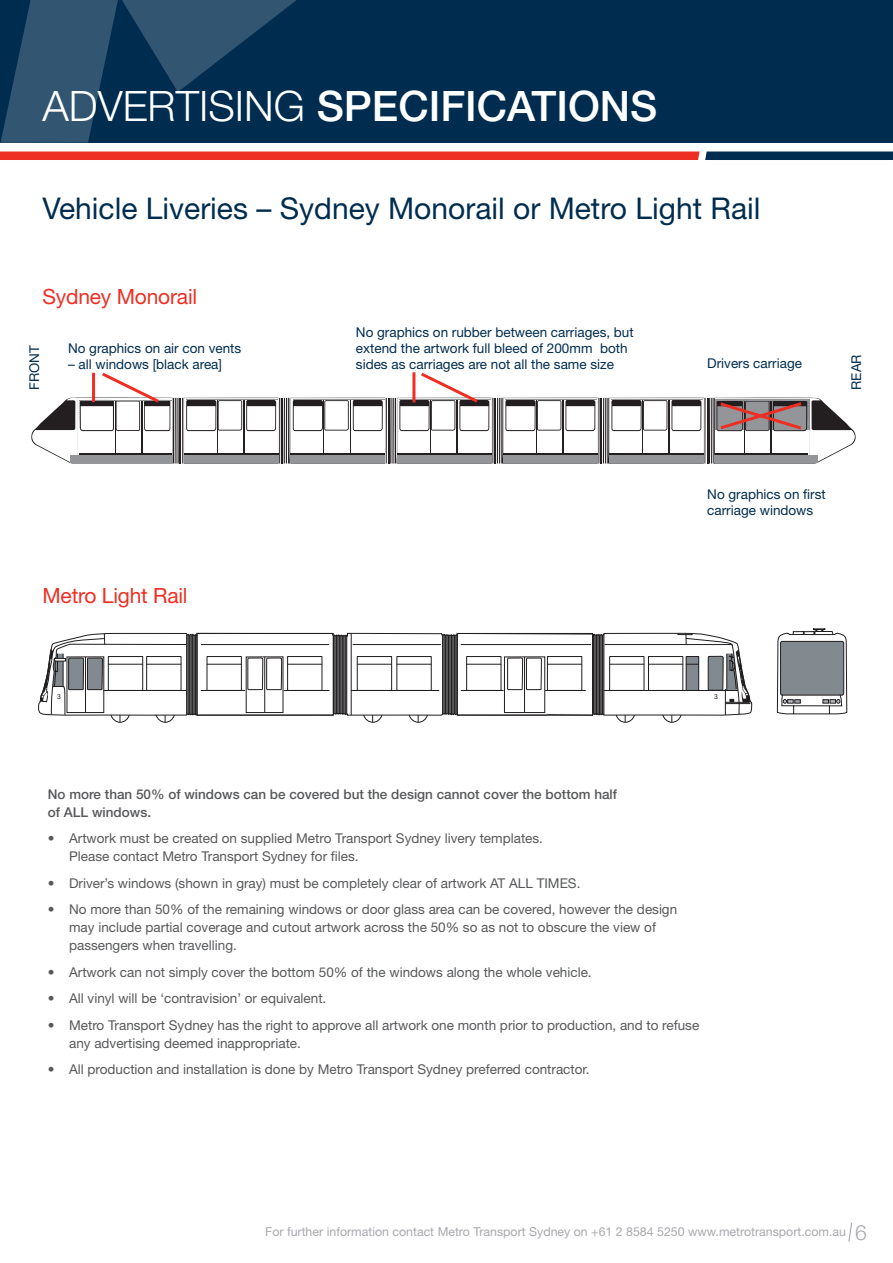
<style>
.page{position:relative;width:893px;height:1263px;background:#fff}
.page>*{position:absolute;margin:0;border:0;box-sizing:border-box;transform-origin:0 0}
.t1{font:500 42px "Helvetica Neue";color:#fff}
.t2{font:300 42px "Helvetica Neue";color:#fff}
.t3{font:30px "Helvetica Neue";color:#002d4f}
.t4{font:21px "Helvetica Neue";letter-spacing:-.01em;color:#ee2e22}
.t5{font:13.5px/18px "Helvetica Neue";color:#57585a}
.t6{font:13.5px/16.2px "Helvetica Neue";color:#002d4f}
.t7{font:500 13.5px/18px "Helvetica Neue";color:#57585a}
.t8{font:12.3px "Helvetica Neue";color:#a8a9ad}
.t9{font:6.75px "Arial";color:#201d1e}
.s1{font-weight:300;font-size:21px}
</style>
<div class="page">
<svg style="left:0;top:151px;width:699px;height:9px;background:#ee392e"></svg>
<svg style="left:705px;top:151px;width:188px;height:9px;background:#0f3959"></svg>
<svg style="left:848px;top:1222px;width:4px;height:20px"></svg>
<div style="left:0;top:0;width:893px;height:143px;background:#002d4f"></div>
<svg style="left:1px;top:0;width:295px;height:143px"></svg>
<svg style="left:110px;top:716px;width:572px;height:7px"></svg>
<svg style="left:776px;top:628px;width:72px;height:87px"></svg>
<svg style="left:38px;top:632px;width:714px;height:84px"></svg>
<div style="left:357px;top:656px;width:35px;height:35px;border:1px solid #201d1e"></div>
<div style="left:397px;top:656px;width:34px;height:35px;border:1px solid #201d1e"></div>
<svg style="left:70px;top:463px;width:747px;height:1px"></svg>
<svg style="left:31px;top:372px;width:825px;height:91px"></svg>
<h1 class="t2" style="left:43px;top:80px;width:25px">ADVERTISING</h1>
<h1 class="t1" style="left:317px;top:81px;width:26px">specifications</h1>
<h2 class="t3" style="left:43px;top:191px;width:719px">Vehicle Liveries – Sydney Monorail or Metro Light Rail</h2>
<h3 class="t4" style="left:43px;top:284px;width:156px">Sydney Monorail</h3>
<p class="t6" style="left:356px;top:323px;width:279px">No graphics on rubber between carriages, but extend the artwork full bleed of 200mm both sides as carriages are not all the same size</p>
<p class="t6" style="left:68px;top:340px;width:175px">No graphics on air con vents</p>
<p class="t6" style="left:68px;top:356px;width:155px">– all windows [black area]</p>
<p class="t6" style="left:26px;top:390px;width:46px;rotate:-90deg">FRONT</p>
<p class="t6" style="left:848px;top:390px;width:37px;rotate:-90deg">REAR</p>
<p class="t6" style="left:707px;top:355px;width:96px">Drivers carriage</p>
<h3 class="t4" style="left:43px;top:583px;width:147px">Metro Light Rail</h3>
<p class="t6" style="left:707px;top:486px;width:120px">No graphics on first carriage windows</p>
<p class="t9" style="left:57px;top:693px;width:5px">3</p>
<p class="t9" style="left:714px;top:693px;width:5px">3</p>
<p class="t7" style="left:48px;top:785px;width:571px">No more than 50% of windows can be covered but the design cannot cover the bottom half of ALL windows.</p>
<p class="t5" style="left:69px;top:829px;width:475px;text-indent:-21px">• Artwork must be created on supplied Metro Transport Sydney livery templates.<br>Please contact Metro Transport Sydney for files.</p>
<p class="t5" style="left:48px;top:874px;width:534px">• Driver’s windows (shown in gray) must be completely clear of artwork AT ALL TIMES.</p>
<p class="t5" style="left:69px;top:900px;width:610px;text-indent:-21px">• No more than 50% of the remaining windows or door glass area can be covered, however the design may include partial coverage and cutout artwork across the 50% so as not to obscure the view of passengers when travelling.</p>
<p class="t5" style="left:48px;top:963px;width:545px">• Artwork can not simply cover the bottom 50% of the windows along the whole vehicle.</p>
<p class="t5" style="left:48px;top:989px;width:280px">• All vinyl will be ‘contravision’ or equivalent.</p>
<p class="t5" style="left:69px;top:1016px;width:632px;text-indent:-21px">• Metro Transport Sydney has the right to approve all artwork one month prior to production, and to refuse any advertising deemed inappropriate.</p>
<p class="t5" style="left:48px;top:1060px;width:543px">• All production and installation is done by Metro Transport Sydney preferred contractor.</p>
<p class="t8" style="left:265px;top:1224px;width:603px">For further information contact Metro Transport Sydney on +61 2 8584 5250 www.metrotransport.com.au <span class="s1">6</span></p>
</div>
